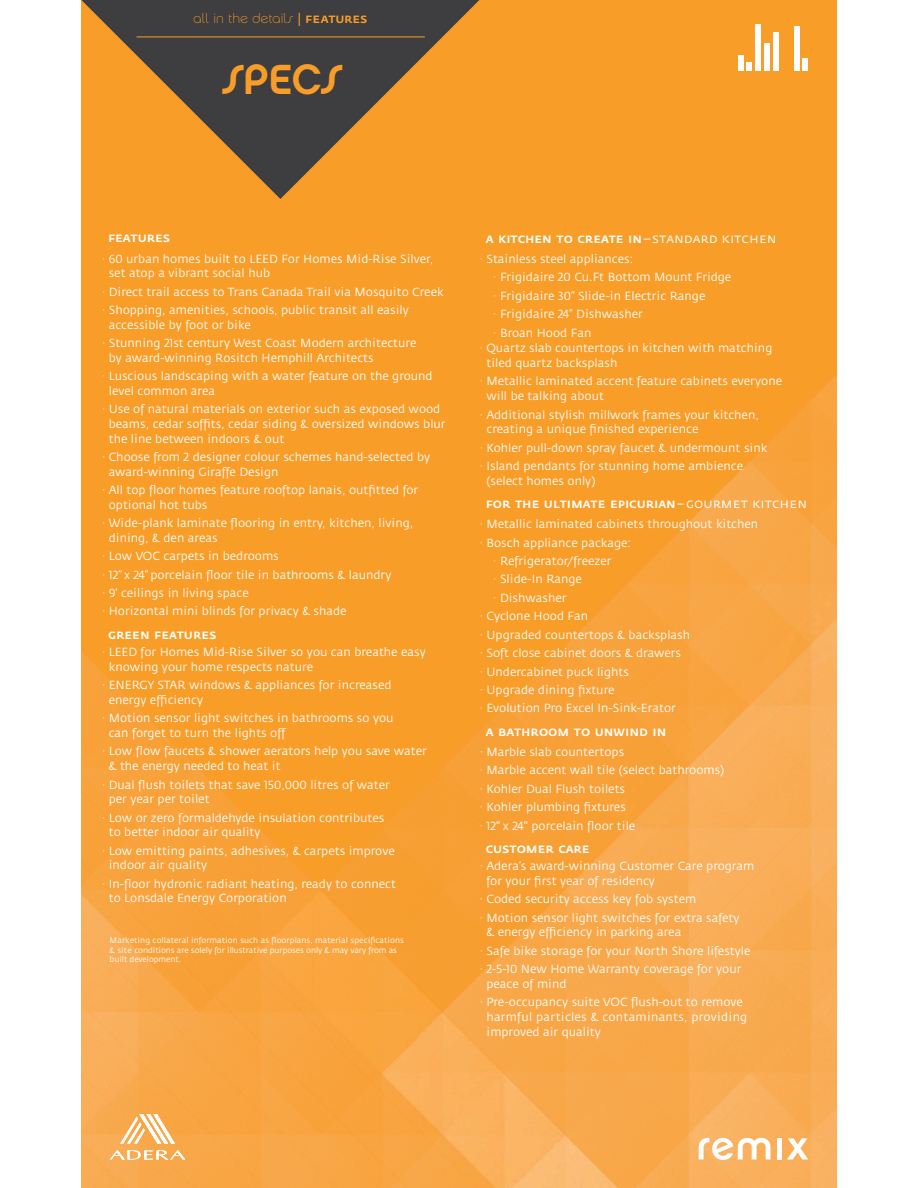
<style>
.page{position:relative;width:918px;height:1188px;background:#fff}
.page>*{position:absolute;margin:0;border:0;box-sizing:border-box;transform-origin:0 0}
.t1{font:42px "Chalet New York Nineteen Seventy";letter-spacing:-.015em;color:#f99d29}
.t2{font:13.5px "Fedra Sans Medium SC";color:#fff}
.t3{font:13.5px "Chalet Paris Nineteen Seventy";letter-spacing:.02em;color:#f99d29}
.t4{font:11.7px/18.5px "Fedra Sans";color:#fff}
.t5{font:11.7px/14.7px "Fedra Sans";letter-spacing:.02em;color:#fff}
.t6{font:7.95px/9.6px "Fedra Sans";letter-spacing:-.01em;color:#fff}
.s1{font-family:"Fedra Sans Book SC"}
.s2{font-family:"Fedra Sans Medium SC"}
</style>
<div class="page">
<div style="left:81px;top:0;width:756px;height:1188px;background:#f99d29"></div>
<img style="left:81px;top:652px;width:140px;height:140px">
<img style="left:81px;top:792px;width:210px;height:70px">
<img style="left:81px;top:862px;width:237px;height:71px">
<img style="left:81px;top:933px;width:191px;height:255px">
<img style="left:81px;top:1004px;width:184px;height:184px">
<img style="left:81px;top:1075px;width:113px;height:113px">
<div style="left:81px;top:1145px;width:43px;height:43px;background:#f9ab53"></div>
<img style="left:272px;top:1005px;width:147px;height:183px">
<img style="left:627px;top:374px;width:210px;height:210px">
<img style="left:444px;top:751px;width:17px;height:25px">
<img style="left:322px;top:776px;width:139px;height:218px">
<img style="left:656px;top:514px;width:181px;height:70px">
<img style="left:571px;top:584px;width:266px;height:56px">
<img style="left:461px;top:640px;width:376px;height:406px">
<img style="left:496px;top:725px;width:341px;height:321px">
<img style="left:531px;top:795px;width:306px;height:251px">
<img style="left:566px;top:865px;width:271px;height:284px">
<img style="left:601px;top:935px;width:236px;height:253px">
<img style="left:654px;top:1006px;width:183px;height:182px">
<img style="left:725px;top:1076px;width:112px;height:112px">
<img style="left:795px;top:1146px;width:42px;height:42px">
<img style="left:419px;top:1046px;width:160px;height:142px">
<img style="left:579px;top:1149px;width:40px;height:39px">
<img style="left:366px;top:936px;width:53px;height:176px">
<img style="left:312px;top:890px;width:54px;height:169px">
<div style="left:259px;top:898px;width:54px;height:107px;background:#f9a540"></div>
<img style="left:419px;top:994px;width:58px;height:53px">
<svg style="left:419px;top:989px;width:6px;height:6px"></svg>
<div style="left:794px;top:26px;width:5px;height:44px;background:#fff"></div>
<div style="left:747px;top:62px;width:5px;height:8px;background:#fff"></div>
<div style="left:756px;top:24px;width:5px;height:46px;background:#fff"></div>
<div style="left:764px;top:43px;width:5px;height:27px;background:#fff"></div>
<div style="left:773px;top:32px;width:5px;height:38px;background:#fff"></div>
<div style="left:803px;top:58px;width:5px;height:12px;background:#fff"></div>
<div style="left:738px;top:55px;width:5px;height:15px;background:#fff"></div>
<svg style="left:110px;top:1150px;width:75px;height:10px"></svg>
<svg style="left:120px;top:1114px;width:55px;height:30px;background:#fac588"></svg>
<svg style="left:699px;top:1137px;width:71px;height:23px;background:#fbd4a8"></svg>
<div style="left:777px;top:1138px;width:5px;height:21px;background:#fff"></div>
<svg style="left:787px;top:1138px;width:21px;height:22px"></svg>
<svg style="left:81px;top:0;width:399px;height:199px"></svg>
<hr style="left:137px;top:37px;width:288px;height:1px;background:#f99d29">
<p class="t3" style="left:194px;top:10px;width:175px">all in the details <span class="s1">|</span> <span class="s2">features</span></p>
<h1 class="t1" style="left:222px;top:54px;width:122px">SPECS</h1>
<p class="t2" style="left:108px;top:230px;width:64px">features</p>
<p class="t4" style="left:109px;top:252px;width:326px;line-height:14.7px;text-indent:-7px">· 60 urban homes built to LEED For Homes Mid-Rise Silver, set atop a vibrant social hub</p>
<p class="t4" style="left:102px;top:283px;width:343px">· Direct trail access to Trans Canada Trail via Mosquito Creek · Shopping, amenities, schools, public transit all easily</p>
<p class="t4" style="left:102px;top:316px;width:316px;text-indent:7px">accessible by foot or bike<br>· Stunning 21st century West Coast Modern architecture</p>
<p class="t4" style="left:102px;top:349px;width:332px;text-indent:7px">by award-winning Rositch Hemphill Architects<br>· Luscious landscaping with a water feature on the ground</p>
<p class="t4" style="left:102px;top:382px;width:340px;text-indent:7px">level common area<br>· Use of natural materials on exterior such as exposed wood</p>
<p class="t4" style="left:109px;top:417px;width:338px;line-height:14.7px">beams, cedar soffits, cedar siding &amp; oversized windows blur the line between indoors &amp; out</p>
<p class="t4" style="left:109px;top:450px;width:323px;line-height:14.7px;text-indent:-7px">· Choose from 2 designer colour schemes hand-selected by award-winning Giraffe Design</p>
<p class="t4" style="left:109px;top:483px;width:311px;line-height:14.7px;text-indent:-7px">· All top floor homes feature rooftop lanais, outfitted for optional hot tubs</p>
<p class="t4" style="left:109px;top:517px;width:306px;line-height:14.7px;text-indent:-7px">· Wide-plank laminate flooring in entry, kitchen, living, dining, &amp; den areas</p>
<p class="t4" style="left:102px;top:548px;width:291px">· Low VOC carpets in bedrooms<br>· 12” x 24” porcelain floor tile in bathrooms &amp; laundry · 9' ceilings in living space<br>· Horizontal mini blinds for privacy &amp; shade</p>
<p class="t2" style="left:108px;top:626px;width:110px">green features</p>
<p class="t4" style="left:109px;top:646px;width:319px;line-height:14.7px;text-indent:-7px">· LEED for Homes Mid-Rise Silver so you can breathe easy knowing your home respects nature</p>
<p class="t4" style="left:109px;top:679px;width:284px;line-height:14.7px;text-indent:-7px">· ENERGY STAR windows &amp; appliances for increased energy efficiency</p>
<p class="t4" style="left:109px;top:712px;width:286px;line-height:14.7px;text-indent:-7px">· Motion sensor light switches in bathrooms so you can forget to turn the lights off</p>
<p class="t4" style="left:109px;top:745px;width:319px;line-height:14.7px;text-indent:-7px">· Low flow faucets &amp; shower aerators help you save water &amp; the energy needed to heat it</p>
<p class="t4" style="left:109px;top:778px;width:283px;line-height:14.7px;text-indent:-7px">· Dual flush toilets that save 150,000 litres of water per year per toilet</p>
<p class="t4" style="left:109px;top:811px;width:277px;line-height:14.7px;text-indent:-7px">· Low or zero formaldehyde insulation contributes to better indoor air quality</p>
<p class="t4" style="left:109px;top:844px;width:288px;line-height:14.7px;text-indent:-7px">· Low emitting paints, adhesives, &amp; carpets improve indoor air quality</p>
<p class="t4" style="left:109px;top:877px;width:289px;line-height:14.7px;text-indent:-7px">· In-floor hydronic radiant heating, ready to connect to Lonsdale Energy Corporation</p>
<p class="t6" style="left:110px;top:936px;width:296px">Marketing collateral information such as floorplans, material specifications &amp; site conditions are solely for illustrative purposes only &amp; may vary from as built development.</p>
<p class="t2" style="left:486px;top:230px;width:293px">a kitchen to create in <span class="s1">–standard kitchen</span></p>
<p class="t4" style="left:493px;top:250px;width:240px;text-indent:-14px">· Stainless steel appliances:<br>· Frigidaire 20 Cu.Ft Bottom Mount Fridge · Frigidaire 30” Slide-in Electric Range<br>· Frigidaire 24” Dishwasher<br>· Broan Hood Fan</p>
<p class="t4" style="left:486px;top:342px;width:287px;line-height:14.7px;text-indent:-7px">· Quartz slab countertops in kitchen with matching tiled quartz backsplash</p>
<p class="t4" style="left:486px;top:375px;width:297px;line-height:14.7px;text-indent:-7px">· Metallic laminated accent feature cabinets everyone will be talking about</p>
<p class="t4" style="left:486px;top:408px;width:274px;line-height:14.7px;text-indent:-7px">· Additional stylish millwork frames your kitchen, creating a unique finished experience</p>
<p class="t4" style="left:480px;top:439px;width:289px">· Kohler pull-down spray faucet &amp; undermount sink · Island pendants for stunning home ambience</p>
<p class="t4" style="left:486px;top:472px;width:110px">(select homes only)</p>
<p class="t2" style="left:486px;top:495px;width:323px">for the ultimate epicurian <span class="s1">–gourmet kitchen</span></p>
<p class="t4" style="left:480px;top:516px;width:280px">· Metallic laminated cabinets throughout kitchen</p>
<p class="t4" style="left:480px;top:534px;width:153px">· Bosch appliance package:</p>
<p class="t4" style="left:493px;top:553px;width:120px">· Refrigerator/freezer</p>
<p class="t4" style="left:493px;top:571px;width:90px">· Slide-In Range</p>
<p class="t4" style="left:493px;top:589px;width:75px">· Dishwasher</p>
<p class="t4" style="left:480px;top:608px;width:110px">· Cyclone Hood Fan</p>
<p class="t4" style="left:480px;top:626px;width:212px">· Upgraded countertops &amp; backsplash</p>
<p class="t4" style="left:480px;top:645px;width:203px">· Soft close cabinet doors &amp; drawers</p>
<p class="t4" style="left:480px;top:663px;width:151px">· Undercabinet puck lights</p>
<p class="t4" style="left:480px;top:682px;width:136px">· Upgrade dining fixture</p>
<p class="t4" style="left:480px;top:700px;width:198px">· Evolution Pro Excel In-Sink-Erator</p>
<p class="t2" style="left:486px;top:723px;width:182px">a bathroom to unwind in</p>
<p class="t4" style="left:480px;top:743px;width:246px">· Marble slab countertops<br>· Marble accent wall tile (select bathrooms) · Kohler Dual Flush toilets<br>· Kohler plumbing fixtures<br>· 12" x 24" porcelain floor tile</p>
<p class="t2" style="left:486px;top:840px;width:105px">customer care</p>
<p class="t4" style="left:486px;top:860px;width:269px;line-height:14.7px;text-indent:-7px">· Adera’s award-winning Customer Care program for your first year of residency</p>
<p class="t4" style="left:480px;top:891px;width:261px">· Coded security access key fob system<br>· Motion sensor light switches for extra safety</p>
<p class="t4" style="left:480px;top:924px;width:272px;text-indent:7px">&amp; energy efficiency in parking area<br>· Safe bike storage for your North Shore lifestyle · 2-5-10 New Home Warranty coverage for your</p>
<p class="t4" style="left:480px;top:975px;width:265px;text-indent:7px">peace of mind<br>· Pre-occupancy suite VOC flush-out to remove</p>
<p class="t5" style="left:486px;top:1010px;width:262px">harmful particles &amp; contaminants, providing improved air quality</p>
</div>
